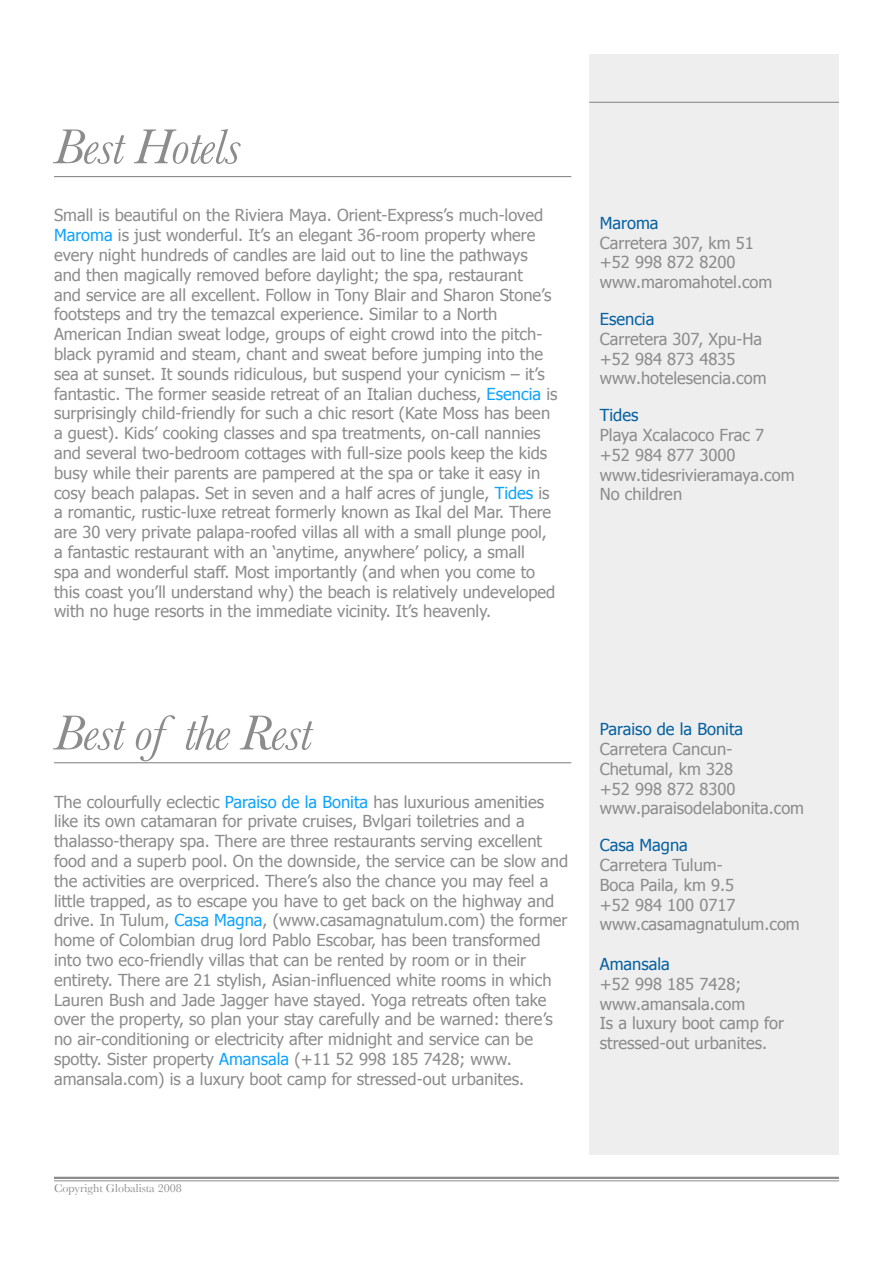
<style>
.page{position:relative;width:893px;height:1263px;background:#fff}
.page>*{position:absolute;margin:0;border:0;box-sizing:border-box;transform-origin:0 0}
.t1{font:italic 51px "Baskerville";letter-spacing:-.025em;color:#8c8c8c}
.t2{font:16.5px/19.8px "Tahoma";color:#8c8c8c}
.t3{font:16.5px "Tahoma";color:#0561a1}
.t4{font:12px "Baskerville";color:#8c8c8c}
.s1{color:#0da3ff}
</style>
<div class="page">
<hr style="left:54px;top:1177px;width:785px;height:2px;background:#8c8c8c">
<hr style="left:54px;top:1180px;width:785px;height:1px;background:#8c8c8c">
<div style="left:589px;top:55px;width:250px;height:1100px;background:#eee"></div>
<hr style="left:589px;top:102px;width:250px;height:1px;background:#8c8c8c">
<hr style="left:54px;top:176px;width:517px;height:1px;background:#8c8c8c">
<hr style="left:54px;top:762px;width:517px;height:1px;background:#8c8c8c">
<h1 class="t1" style="left:54px;top:117px;width:188px">Best Hotels</h1>
<p class="t2" style="left:54px;top:205px;width:505px">Small is beautiful on the Riviera Maya. Orient-Express’s much-loved <span class="s1">Maroma</span> is just wonderful. It’s an elegant 36-room property where every night hundreds of candles are laid out to line the pathways and then magically removed before daylight; the spa, restaurant<br>and service are all excellent. Follow in Tony Blair and Sharon Stone’s footsteps and try the temazcal experience. Similar to a North American Indian sweat lodge, groups of eight crowd into the pitch&shy;black pyramid and steam, chant and sweat before jumping into the sea at sunset. It sounds ridiculous, but suspend your cynicism – it’s fantastic. The former seaside retreat of an Italian duchess, <span class="s1">Esencia</span> is surprisingly child-friendly for such a chic resort (Kate Moss has been a guest). Kids’ cooking classes and spa treatments, on-call nannies and several two-bedroom cottages with full-size pools keep the kids busy while their parents are pampered at the spa or take it easy in cosy beach palapas. Set in seven and a half acres of jungle, <span class="s1">Tides</span> is a romantic, rustic-luxe retreat formerly known as Ikal del Mar. There are 30 very private palapa-roofed villas all with a small plunge pool, a fantastic restaurant with an ‘anytime, anywhere’ policy, a small<br>spa and wonderful staff. Most importantly (and when you come to this coast you’ll understand why) the beach is relatively undeveloped with no huge resorts in the immediate vicinity. It’s heavenly.</p>
<p class="t3" style="left:600px;top:212px;width:60px">Maroma</p>
<p class="t2" style="left:600px;top:232px;width:174px">Carretera 307, km 51 +52 998 872 8200 www.maromahotel.com</p>
<p class="t3" style="left:600px;top:308px;width:56px">Esencia</p>
<p class="t2" style="left:600px;top:328px;width:168px">Carretera 307, Xpu-Ha +52 984 873 4835 www.hotelesencia.com</p>
<p class="t3" style="left:600px;top:404px;width:40px">Tides</p>
<p class="t2" style="left:600px;top:424px;width:196px">Playa Xcalacoco Frac 7 +52 984 877 3000 www.tidesrivieramaya.com<br>No children</p>
<h1 class="t1" style="left:54px;top:703px;width:259px">Best of the Rest</h1>
<p class="t2" style="left:54px;top:791px;width:516px">The colourfully eclectic <span class="s1">Paraiso de la Bonita</span> has luxurious amenities like its own catamaran for private cruises, Bvlgari toiletries and a thalasso-therapy spa. There are three restaurants serving excellent food and a superb pool. On the downside, the service can be slow and the activities are overpriced. There’s also the chance you may feel a little trapped, as to escape you have to get back on the highway and drive. In Tulum, <span class="s1">Casa Magna</span>, (www.casamagnatulum.com) the former home of Colombian drug lord Pablo Escobar, has been transformed into two eco-friendly villas that can be rented by room or in their entirety. There are 21 stylish, Asian-influenced white rooms in which Lauren Bush and Jade Jagger have stayed. Yoga retreats often take over the property, so plan your stay carefully and be warned: there’s no air-conditioning or electricity after midnight and service can be spotty. Sister property <span class="s1">Amansala</span> (+11 52 998 185 7428; www. amansala.com) is a luxury boot camp for stressed-out urbanites.</p>
<p class="t3" style="left:600px;top:718px;width:145px">Paraiso de la Bonita</p>
<p class="t2" style="left:600px;top:738px;width:206px">Carretera Cancun-<br>Chetumal, km 328<br>+52 998 872 8300 www.paraisodelabonita.com</p>
<p class="t3" style="left:600px;top:834px;width:90px">Casa Magna</p>
<p class="t2" style="left:600px;top:854px;width:201px">Carretera Tulum-<br>Boca Paila, km 9.5<br>+52 984 100 0717 www.casamagnatulum.com</p>
<p class="t3" style="left:600px;top:953px;width:72px">Amansala</p>
<p class="t2" style="left:600px;top:973px;width:186px">+52 998 185 7428; www.amansala.com<br>Is a luxury boot camp for stressed-out urbanites.</p>
<p class="t4" style="left:54px;top:1181px;width:129px">Copyright Globalista 2008</p>
</div>
